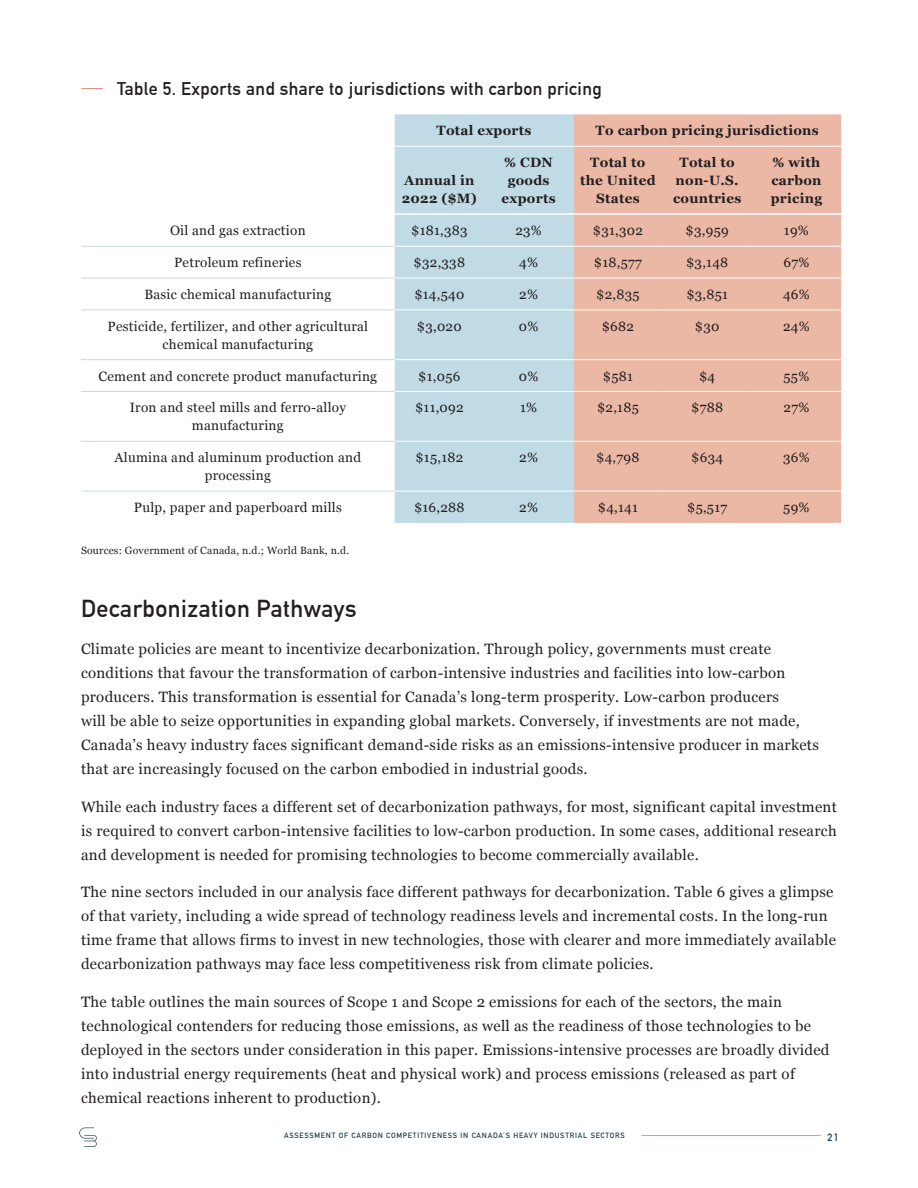
<style>
.page{position:relative;width:918px;height:1188px;background:#fff}
.page>*{position:absolute;margin:0;border:0;box-sizing:border-box;transform-origin:0 0}
.t1{font:700 24px "DIN Alternate";letter-spacing:.02em;color:#231f20}
.t2{font:700 18px "DIN Alternate";letter-spacing:.02em;color:#231f20}
.t3{font:15px/24px "Georgia";letter-spacing:.02em;color:#231f20}
.t4{font:13.5px/18px "Georgia";letter-spacing:.02em;color:#231f20;text-align:center}
.t5{font:700 13.5px/18px "Georgia";letter-spacing:.02em;color:#231f20;text-align:center}
.t6{font:10.5px "Georgia";letter-spacing:.02em;color:#231f20}
.t7{font:700 10.5px "DIN Alternate";color:#213e4d}
.t8{font:700 7.5px "DIN Alternate";letter-spacing:.1em;color:#213e4d}
</style>
<div class="page">
<svg style="left:79px;top:1128px;width:18px;height:19px"></svg>
<hr style="left:642px;top:1135px;width:179px;height:1px;background:#e09179">
<svg style="left:81px;top:88px;width:22px;height:1px"></svg>
<div style="left:395px;top:114px;width:178px;height:409px;background:#c1dbe6"></div>
<div style="left:573px;top:114px;width:268px;height:409px;background:#ecb8a6"></div>
<hr style="left:395px;top:146px;width:89px;height:1px;background:#fff">
<hr style="left:484px;top:146px;width:89px;height:1px;background:#fff">
<hr style="left:573px;top:146px;width:90px;height:1px;background:#fff">
<hr style="left:663px;top:146px;width:89px;height:1px;background:#fff">
<hr style="left:752px;top:146px;width:89px;height:1px;background:#fff">
<hr style="left:395px;top:246px;width:89px;height:1px;background:#fff">
<hr style="left:484px;top:246px;width:89px;height:1px;background:#fff">
<hr style="left:573px;top:246px;width:90px;height:1px;background:#fff">
<hr style="left:663px;top:246px;width:89px;height:1px;background:#fff">
<hr style="left:752px;top:246px;width:89px;height:1px;background:#fff">
<hr style="left:395px;top:278px;width:89px;height:1px;background:#fff">
<hr style="left:484px;top:278px;width:89px;height:1px;background:#fff">
<hr style="left:573px;top:278px;width:90px;height:1px;background:#fff">
<hr style="left:663px;top:278px;width:89px;height:1px;background:#fff">
<hr style="left:752px;top:278px;width:89px;height:1px;background:#fff">
<hr style="left:395px;top:309px;width:89px;height:1px;background:#fff">
<hr style="left:484px;top:309px;width:89px;height:1px;background:#fff">
<hr style="left:573px;top:309px;width:90px;height:1px;background:#fff">
<hr style="left:663px;top:309px;width:89px;height:1px;background:#fff">
<hr style="left:752px;top:309px;width:89px;height:1px;background:#fff">
<hr style="left:395px;top:359px;width:89px;height:1px;background:#fff">
<hr style="left:484px;top:359px;width:89px;height:1px;background:#fff">
<hr style="left:573px;top:359px;width:90px;height:1px;background:#fff">
<hr style="left:663px;top:359px;width:89px;height:1px;background:#fff">
<hr style="left:752px;top:359px;width:89px;height:1px;background:#fff">
<hr style="left:395px;top:391px;width:89px;height:1px;background:#fff">
<hr style="left:484px;top:391px;width:89px;height:1px;background:#fff">
<hr style="left:573px;top:391px;width:90px;height:1px;background:#fff">
<hr style="left:663px;top:391px;width:89px;height:1px;background:#fff">
<hr style="left:752px;top:391px;width:89px;height:1px;background:#fff">
<hr style="left:395px;top:441px;width:89px;height:1px;background:#fff">
<hr style="left:484px;top:441px;width:89px;height:1px;background:#fff">
<hr style="left:573px;top:441px;width:90px;height:1px;background:#fff">
<hr style="left:663px;top:441px;width:89px;height:1px;background:#fff">
<hr style="left:752px;top:441px;width:89px;height:1px;background:#fff">
<hr style="left:395px;top:491px;width:89px;height:1px;background:#fff">
<hr style="left:484px;top:491px;width:89px;height:1px;background:#fff">
<hr style="left:573px;top:491px;width:90px;height:1px;background:#fff">
<hr style="left:663px;top:491px;width:89px;height:1px;background:#fff">
<hr style="left:752px;top:491px;width:89px;height:1px;background:#fff">
<hr style="left:81px;top:246px;width:314px;height:1px;background:#c1dbe6">
<hr style="left:81px;top:278px;width:314px;height:1px;background:#c1dbe6">
<hr style="left:81px;top:309px;width:314px;height:1px;background:#c1dbe6">
<hr style="left:81px;top:359px;width:314px;height:1px;background:#c1dbe6">
<hr style="left:81px;top:391px;width:314px;height:1px;background:#c1dbe6">
<hr style="left:81px;top:441px;width:314px;height:1px;background:#c1dbe6">
<hr style="left:81px;top:491px;width:314px;height:1px;background:#c1dbe6">
<hr style="left:395px;top:213px;width:89px;height:2px;background:#fff">
<hr style="left:484px;top:213px;width:89px;height:2px;background:#fff">
<hr style="left:573px;top:213px;width:90px;height:2px;background:#fff">
<hr style="left:663px;top:213px;width:89px;height:2px;background:#fff">
<hr style="left:752px;top:213px;width:89px;height:2px;background:#fff">
<p class="t2" style="left:117px;top:75px;width:486px">Table 5. Exports and share to jurisdictions with carbon pricing</p>
<p class="t5" style="left:437px;top:121px;width:96px">Total exports</p>
<p class="t5" style="left:596px;top:121px;width:225px">To carbon pricing jurisdictions</p>
<p class="t5" style="left:402px;top:171px;width:76px;text-align:left">Annual in<br>2022 ($M)</p>
<p class="t5" style="left:502px;top:153px;width:56px">% CDN goods exports</p>
<p class="t5" style="left:580px;top:153px;width:77px">Total to the United<br>States</p>
<p class="t5" style="left:673px;top:153px;width:70px">Total to non-U.S. countries</p>
<p class="t5" style="left:771px;top:153px;width:53px;text-align:left">% with carbon pricing</p>
<p class="t4" style="left:170px;top:221px;width:137px">Oil and gas extraction</p>
<p class="t4" style="left:411px;top:221px;width:58px">$181,383</p>
<p class="t4" style="left:515px;top:221px;width:28px">23%</p>
<p class="t4" style="left:593px;top:221px;width:52px">$31,302</p>
<p class="t4" style="left:686px;top:221px;width:45px">$3,959</p>
<p class="t4" style="left:784px;top:221px;width:27px">19%</p>
<p class="t4" style="left:174px;top:253px;width:129px">Petroleum refineries</p>
<p class="t4" style="left:414px;top:253px;width:53px">$32,338</p>
<p class="t4" style="left:519px;top:253px;width:20px">4%</p>
<p class="t4" style="left:594px;top:253px;width:50px">$18,577</p>
<p class="t4" style="left:686px;top:253px;width:44px">$3,148</p>
<p class="t4" style="left:783px;top:253px;width:27px">67%</p>
<p class="t4" style="left:144px;top:285px;width:189px">Basic chemical manufacturing</p>
<p class="t4" style="left:414px;top:285px;width:51px">$14,540</p>
<p class="t4" style="left:519px;top:285px;width:20px">2%</p>
<p class="t4" style="left:596px;top:285px;width:45px">$2,835</p>
<p class="t4" style="left:686px;top:285px;width:43px">$3,851</p>
<p class="t4" style="left:783px;top:285px;width:28px">46%</p>
<p class="t4" style="left:108px;top:317px;width:262px">Pesticide, fertilizer, and other agricultural chemical manufacturing</p>
<p class="t4" style="left:417px;top:317px;width:46px">$3,020</p>
<p class="t4" style="left:519px;top:317px;width:21px">0%</p>
<p class="t4" style="left:602px;top:317px;width:34px">$682</p>
<p class="t4" style="left:695px;top:317px;width:26px">$30</p>
<p class="t4" style="left:783px;top:317px;width:28px">24%</p>
<p class="t4" style="left:99px;top:366px;width:280px">Cement and concrete product manufacturing</p>
<p class="t4" style="left:418px;top:366px;width:44px">$1,056</p>
<p class="t4" style="left:519px;top:366px;width:21px">0%</p>
<p class="t4" style="left:603px;top:366px;width:32px">$581</p>
<p class="t4" style="left:699px;top:366px;width:18px">$4</p>
<p class="t4" style="left:784px;top:366px;width:27px">55%</p>
<p class="t4" style="left:130px;top:398px;width:218px">Iron and steel mills and ferro-alloy manufacturing</p>
<p class="t4" style="left:415px;top:398px;width:50px">$11,092</p>
<p class="t4" style="left:520px;top:398px;width:19px">1%</p>
<p class="t4" style="left:597px;top:398px;width:43px">$2,185</p>
<p class="t4" style="left:691px;top:398px;width:33px">$788</p>
<p class="t4" style="left:784px;top:398px;width:27px">27%</p>
<p class="t4" style="left:115px;top:448px;width:248px">Alumina and aluminum production and processing</p>
<p class="t4" style="left:415px;top:448px;width:49px">$15,182</p>
<p class="t4" style="left:519px;top:448px;width:20px">2%</p>
<p class="t4" style="left:596px;top:448px;width:45px">$4,798</p>
<p class="t4" style="left:691px;top:448px;width:33px">$634</p>
<p class="t4" style="left:783px;top:448px;width:28px">36%</p>
<p class="t4" style="left:134px;top:498px;width:210px">Pulp, paper and paperboard mills</p>
<p class="t4" style="left:414px;top:498px;width:52px">$16,288</p>
<p class="t4" style="left:519px;top:498px;width:20px">2%</p>
<p class="t4" style="left:598px;top:498px;width:42px">$4,141</p>
<p class="t4" style="left:687px;top:498px;width:42px">$5,517</p>
<p class="t4" style="left:783px;top:498px;width:28px">59%</p>
<p class="t6" style="left:81px;top:543px;width:270px">Sources: Government of Canada, n.d.; World Bank, n.d.</p>
<h1 class="t1" style="left:81px;top:590px;width:277px">Decarbonization Pathways</h1>
<p class="t3" style="left:81px;top:637px;width:739px">Climate policies are meant to incentivize decarbonization. Through policy, governments must create conditions that favour the transformation of carbon-intensive industries and facilities into low-carbon producers. This transformation is essential for Canada’s long-term prosperity. Low-carbon producers<br>will be able to seize opportunities in expanding global markets. Conversely, if investments are not made, Canada’s heavy industry faces significant demand-side risks as an emissions-intensive producer in markets that are increasingly focused on the carbon embodied in industrial goods.</p>
<p class="t3" style="left:81px;top:794px;width:757px;text-align:justify">While each industry faces a different set of decarbonization pathways, for most, significant capital investment is required to convert carbon-intensive facilities to low-carbon production. In some cases, additional research and development is needed for promising technologies to become commercially available.</p>
<p class="t3" style="left:81px;top:880px;width:756px">The nine sectors included in our analysis face different pathways for decarbonization. Table 6 gives a glimpse of that variety, including a wide spread of technology readiness levels and incremental costs. In the long-run time frame that allows firms to invest in new technologies, those with clearer and more immediately available decarbonization pathways may face less competitiveness risk from climate policies.</p>
<p class="t3" style="left:81px;top:989px;width:750px">The table outlines the main sources of Scope 1 and Scope 2 emissions for each of the sectors, the main technological contenders for reducing those emissions, as well as the readiness of those technologies to be deployed in the sectors under consideration in this paper. Emissions-intensive processes are broadly divided into industrial energy requirements (heat and physical work) and process emissions (released as part of chemical reactions inherent to production).</p>
<p class="t8" style="left:284px;top:1129px;width:342px">ASSESSMENT OF CARBON COMPETITIVENESS IN CANADA’S HEAVY INDUSTRIAL SECTORS</p>
<p class="t7" style="left:828px;top:1129px;width:13px">21</p>
</div>
